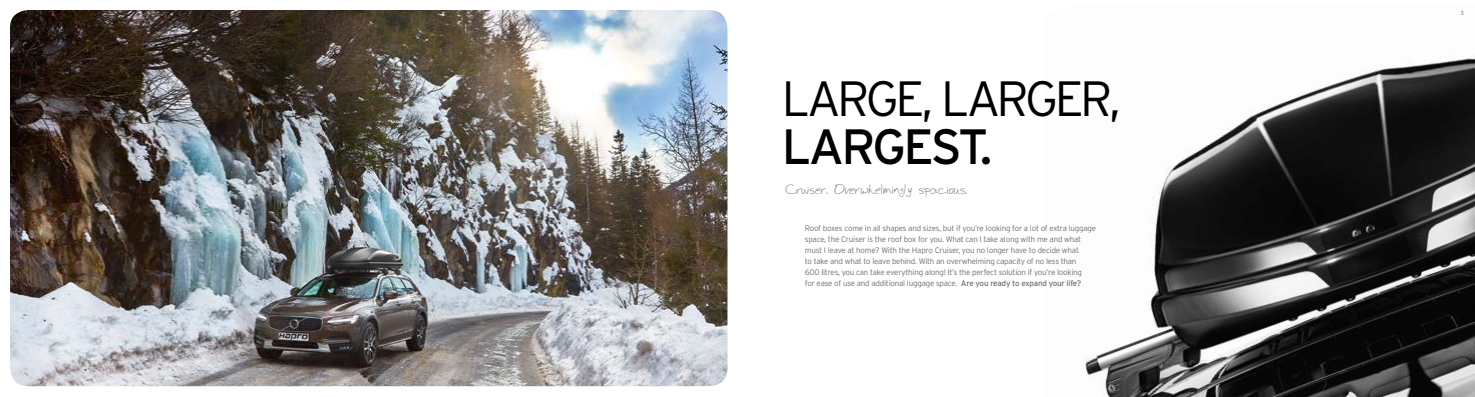
<style>
.page{position:relative;width:1475px;height:397px;background:#fff}
.page>*{position:absolute;margin:0;border:0;box-sizing:border-box;transform-origin:0 0}
.t1{font:300 49.5px "Interstate";letter-spacing:-.07em;color:#000}
.t2{font:49.5px "Interstate";letter-spacing:-.06em;color:#000}
.t3{font:13px "Bud Hand";color:#706f6f}
.t4{font:300 8px/11px "Interstate";letter-spacing:-.025em;color:#706f6f}
.t5{font:300 6px "Interstate";color:#706f6f}
.s1{font-weight:400}
</style>
<div class="page">
<img style="left:1085px;top:58px;width:389px;height:339px">
<img style="left:10px;top:10px;width:718px;height:377px">
<h1 class="t1" style="left:781px;top:71px;width:341px">LARGE, LARGER,</h1>
<h1 class="t2" style="left:781px;top:119px;width:212px">LARGEST.</h1>
<h2 class="t3" style="left:785px;top:183px;width:183px">Cruiser. Overwhelmingly spacious.</h2>
<p class="t4" style="left:804px;top:222px;width:293px">Roof boxes come in all shapes and sizes, but if you’re looking for a lot of extra luggage space, the Cruiser is the roof box for you. What can I take along with me and what must I leave at home? With the Hapro Cruiser, you no longer have to decide what<br>to take and what to leave behind. With an overwhelming capacity of no less than<br>600 litres, you can take everything along! It’s the perfect solution if you’re looking<br>for ease of use and additional luggage space. <span class="s1">Are you ready to expand your life?</span></p>
<p class="t5" style="left:1460px;top:10px;width:5px">3</p>
</div>
